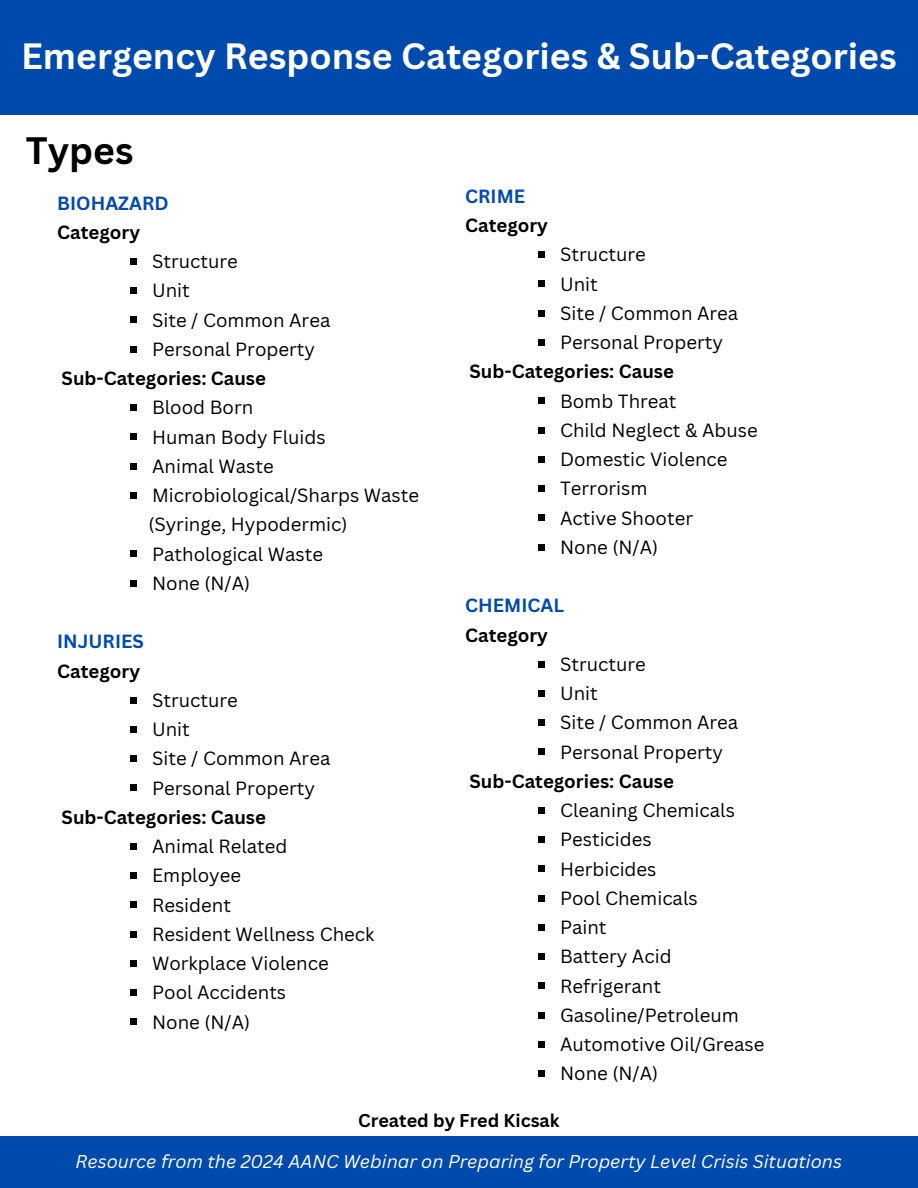
<style>
.page{position:relative;width:918px;height:1188px;background:#fff}
.page>*{position:absolute;margin:0;border:0;box-sizing:border-box;transform-origin:0 0}
.t1{font:700 37.2px "Canva Sans";color:#000}
.t2{font:700 35.7px "Canva Sans";color:#fff}
.t3{font:18.6px "Canva Sans";color:#000}
.t4{font:700 18.6px/29.2px "Canva Sans";color:#000}
.t5{font:700 18.6px/29.2px "Canva Sans";color:#004aad}
.t6{font:italic 18px "Canva Sans";color:#fff}
.t7{font:700 18px "Canva Sans";color:#000}
.s1{color:#000}
.s2{color:#004aad}
</style>
<div class="page">
<div style="left:0;top:1136px;width:918px;height:52px;background:#004aad"></div>
<div style="left:0;top:0;width:918px;height:115px;background:#004aad"></div>
<div style="left:130px;top:258px;width:7px;height:7px;background:#000"></div>
<div style="left:130px;top:287px;width:7px;height:7px;background:#000"></div>
<div style="left:130px;top:317px;width:7px;height:6px;background:#000"></div>
<div style="left:130px;top:346px;width:7px;height:7px;background:#000"></div>
<div style="left:130px;top:404px;width:7px;height:7px;background:#000"></div>
<div style="left:130px;top:434px;width:7px;height:6px;background:#000"></div>
<div style="left:130px;top:463px;width:7px;height:7px;background:#000"></div>
<div style="left:130px;top:492px;width:7px;height:7px;background:#000"></div>
<div style="left:130px;top:551px;width:7px;height:6px;background:#000"></div>
<div style="left:130px;top:580px;width:7px;height:7px;background:#000"></div>
<div style="left:130px;top:697px;width:7px;height:7px;background:#000"></div>
<div style="left:130px;top:726px;width:7px;height:7px;background:#000"></div>
<div style="left:130px;top:755px;width:7px;height:7px;background:#000"></div>
<div style="left:130px;top:785px;width:7px;height:6px;background:#000"></div>
<div style="left:130px;top:843px;width:7px;height:7px;background:#000"></div>
<div style="left:130px;top:872px;width:7px;height:7px;background:#000"></div>
<div style="left:130px;top:902px;width:7px;height:6px;background:#000"></div>
<div style="left:130px;top:931px;width:7px;height:7px;background:#000"></div>
<div style="left:130px;top:960px;width:7px;height:7px;background:#000"></div>
<div style="left:130px;top:989px;width:7px;height:7px;background:#000"></div>
<div style="left:130px;top:1019px;width:7px;height:6px;background:#000"></div>
<div style="left:538px;top:251px;width:7px;height:7px;background:#000"></div>
<div style="left:538px;top:281px;width:7px;height:6px;background:#000"></div>
<div style="left:538px;top:310px;width:7px;height:7px;background:#000"></div>
<div style="left:538px;top:339px;width:7px;height:7px;background:#000"></div>
<div style="left:538px;top:398px;width:7px;height:6px;background:#000"></div>
<div style="left:538px;top:427px;width:7px;height:7px;background:#000"></div>
<div style="left:538px;top:456px;width:7px;height:7px;background:#000"></div>
<div style="left:538px;top:485px;width:7px;height:7px;background:#000"></div>
<div style="left:538px;top:515px;width:7px;height:6px;background:#000"></div>
<div style="left:538px;top:544px;width:7px;height:7px;background:#000"></div>
<div style="left:538px;top:661px;width:7px;height:7px;background:#000"></div>
<div style="left:538px;top:690px;width:7px;height:7px;background:#000"></div>
<div style="left:538px;top:719px;width:7px;height:7px;background:#000"></div>
<div style="left:538px;top:749px;width:7px;height:6px;background:#000"></div>
<div style="left:538px;top:807px;width:7px;height:7px;background:#000"></div>
<div style="left:538px;top:836px;width:7px;height:7px;background:#000"></div>
<div style="left:538px;top:866px;width:7px;height:6px;background:#000"></div>
<div style="left:538px;top:895px;width:7px;height:7px;background:#000"></div>
<div style="left:538px;top:924px;width:7px;height:7px;background:#000"></div>
<div style="left:538px;top:953px;width:7px;height:7px;background:#000"></div>
<div style="left:538px;top:983px;width:7px;height:6px;background:#000"></div>
<div style="left:538px;top:1012px;width:7px;height:7px;background:#000"></div>
<div style="left:538px;top:1041px;width:7px;height:7px;background:#000"></div>
<div style="left:538px;top:1070px;width:7px;height:7px;background:#000"></div>
<h1 class="t2" style="left:21px;top:31px;width:877px">Emergency Response Categories &amp; Sub-Categories</h1>
<h2 class="t1" style="left:26px;top:125px;width:109px">Types</h2>
<p class="t5" style="left:57px;top:188px;width:113px">BIOHAZARD<br><span class="s1">Category</span></p>
<p class="t3" style="left:152px;top:248px;width:87px">Structure</p>
<p class="t3" style="left:152px;top:278px;width:39px">Unit</p>
<p class="t3" style="left:152px;top:307px;width:180px">Site / Common Area</p>
<h2 class="t3" style="left:152px;top:336px;width:164px">Personal Property</h2>
<p class="t4" style="left:62px;top:363px;width:206px">Sub-Categories: Cause</p>
<p class="t3" style="left:152px;top:395px;width:103px">Blood Born</p>
<p class="t3" style="left:152px;top:424px;width:175px">Human Body Fluids</p>
<p class="t3" style="left:152px;top:453px;width:123px">Animal Waste</p>
<p class="t3" style="left:152px;top:482px;width:269px">Microbiological/Sharps Waste</p>
<p class="t3" style="left:148px;top:512px;width:201px">(Syringe, Hypodermic)</p>
<h2 class="t3" style="left:152px;top:541px;width:173px">Pathological Waste</h2>
<p class="t3" style="left:152px;top:570px;width:100px">None (N/A)</p>
<p class="t5" style="left:57px;top:627px;width:88px">INJURIES<br><span class="s1">Category</span></p>
<p class="t3" style="left:152px;top:687px;width:87px">Structure</p>
<p class="t3" style="left:152px;top:716px;width:39px">Unit</p>
<h2 class="t3" style="left:152px;top:746px;width:180px">Site / Common Area</h2>
<p class="t3" style="left:152px;top:775px;width:164px">Personal Property</p>
<p class="t4" style="left:62px;top:802px;width:206px">Sub-Categories: Cause</p>
<p class="t3" style="left:152px;top:833px;width:137px">Animal Related</p>
<p class="t3" style="left:152px;top:863px;width:91px">Employee</p>
<p class="t3" style="left:152px;top:892px;width:80px">Resident</p>
<p class="t3" style="left:152px;top:921px;width:224px">Resident Wellness Check</p>
<p class="t3" style="left:152px;top:950px;width:178px">Workplace Violence</p>
<p class="t3" style="left:152px;top:980px;width:136px">Pool Accidents</p>
<p class="t3" style="left:152px;top:1009px;width:100px">None (N/A)</p>
<p class="t4" style="left:465px;top:181px;width:84px"><span class="s2">CRIME<br></span>Category</p>
<p class="t3" style="left:560px;top:242px;width:87px">Structure</p>
<p class="t3" style="left:560px;top:271px;width:39px">Unit</p>
<p class="t3" style="left:560px;top:300px;width:180px">Site / Common Area</p>
<h2 class="t3" style="left:560px;top:329px;width:164px">Personal Property</h2>
<p class="t4" style="left:470px;top:357px;width:206px">Sub-Categories: Cause</p>
<p class="t3" style="left:560px;top:388px;width:118px">Bomb Threat</p>
<p class="t3" style="left:560px;top:417px;width:199px">Child Neglect &amp; Abuse</p>
<p class="t3" style="left:560px;top:446px;width:169px">Domestic Violence</p>
<p class="t3" style="left:560px;top:476px;width:89px">Terrorism</p>
<p class="t3" style="left:560px;top:505px;width:135px">Active Shooter</p>
<p class="t3" style="left:560px;top:534px;width:100px">None (N/A)</p>
<h2 class="t5" style="left:465px;top:591px;width:100px">CHEMICAL<br><span class="s1">Category</span></h2>
<p class="t3" style="left:560px;top:651px;width:87px">Structure</p>
<p class="t3" style="left:560px;top:680px;width:39px">Unit</p>
<p class="t3" style="left:560px;top:710px;width:180px">Site / Common Area</p>
<p class="t3" style="left:560px;top:739px;width:164px">Personal Property</p>
<h2 class="t4" style="left:470px;top:766px;width:206px">Sub-Categories: Cause</h2>
<p class="t3" style="left:560px;top:797px;width:176px">Cleaning Chemicals</p>
<p class="t3" style="left:560px;top:827px;width:93px">Pesticides</p>
<p class="t3" style="left:560px;top:856px;width:98px">Herbicides</p>
<p class="t3" style="left:560px;top:885px;width:139px">Pool Chemicals</p>
<p class="t3" style="left:560px;top:914px;width:48px">Paint</p>
<p class="t3" style="left:560px;top:944px;width:113px">Battery Acid</p>
<p class="t3" style="left:560px;top:973px;width:102px">Refrigerant</p>
<p class="t3" style="left:560px;top:1002px;width:180px">Gasoline/Petroleum</p>
<h2 class="t3" style="left:560px;top:1031px;width:206px">Automotive Oil/Grease</h2>
<p class="t3" style="left:560px;top:1061px;width:100px">None (N/A)</p>
<h2 class="t7" style="left:358px;top:1108px;width:203px">Created by Fred Kicsak</h2>
<h1 class="t6" style="left:76px;top:1149px;width:768px">Resource from the 2024 AANC Webinar on Preparing for Property Level Crisis Situations</h1>
</div>
